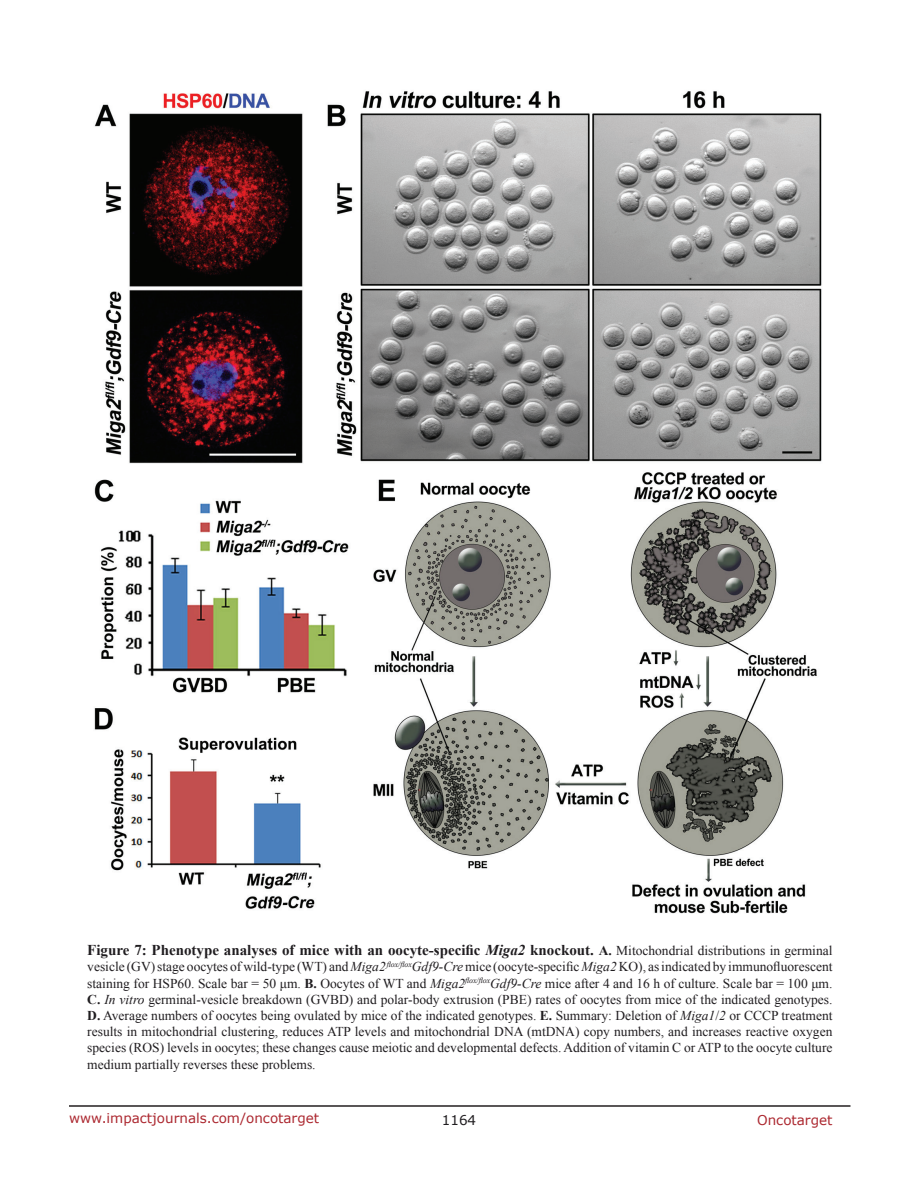
<style>
.page{position:relative;width:918px;height:1188px;background:#fff}
.page>*{position:absolute;margin:0;border:0;box-sizing:border-box;transform-origin:0 0}
.t1{font:700 15px "Times New Roman";color:#201d20}
.t2{font:13.5px/16.2px "Times New Roman";color:#201d20;text-align:justify}
.t3{font:13.5px "Verdana";color:#ac2830}
.t4{font:13.5px "Verdana";color:#201d20}
.s1{font-style:italic}
.s2{font-size:13.5px}
.s3{font-weight:400;font-size:13.5px}
.s4{font-weight:700}
</style>
<div class="page">
<hr style="left:69px;top:1105px;width:781px;height:2px;background:#231f20">
<img style="left:94px;top:91px;width:728px;height:823px">
<p class="t1" style="left:87px;top:940px;width:747px">Figure 7: Phenotype analyses of mice with an oocyte-specific <span class="s1">Miga2</span> knockout. <span class="s2">A.</span> <span class="s3">Mitochondrial distributions in germinal</span></p>
<p class="t2" style="left:87px;top:959px;width:747px">vesicle (GV) stage oocytes of wild-type (WT) and <span class="s1">Miga2</span> <sup>flox/flox</sup><span class="s1">Gdf9-Cre</span> mice (oocyte-specific <span class="s1">Miga2</span> KO), as indicated by immunofluorescent staining for HSP60. Scale bar = 50 μm. <span class="s4">B.</span> Oocytes of WT and <span class="s1">Miga2</span><sup>flox/flox</sup><span class="s1">Gdf9-Cre</span> mice after 4 and 16 h of culture. Scale bar = 100 μm.<br><span class="s4">C.</span> <span class="s1">In vitro</span> germinal-vesicle breakdown (GVBD) and polar-body extrusion (PBE) rates of oocytes from mice of the indicated genotypes.<br><span class="s4">D.</span> Average numbers of oocytes being ovulated by mice of the indicated genotypes. <span class="s4">E.</span> Summary: Deletion of <span class="s1">Miga1</span>/<span class="s1">2</span> or CCCP treatment results in mitochondrial clustering, reduces ATP levels and mitochondrial DNA (mtDNA) copy numbers, and increases reactive oxygen species (ROS) levels in oocytes; these changes cause meiotic and developmental defects. Addition of vitamin C or ATP to the oocyte culture medium partially reverses these problems.</p>
<p class="t3" style="left:69px;top:1109px;width:252px">www.impactjournals.com/oncotarget</p>
<p class="t4" style="left:442px;top:1111px;width:36px">1164</p>
<p class="t3" style="left:757px;top:1111px;width:77px">Oncotarget</p>
</div>
